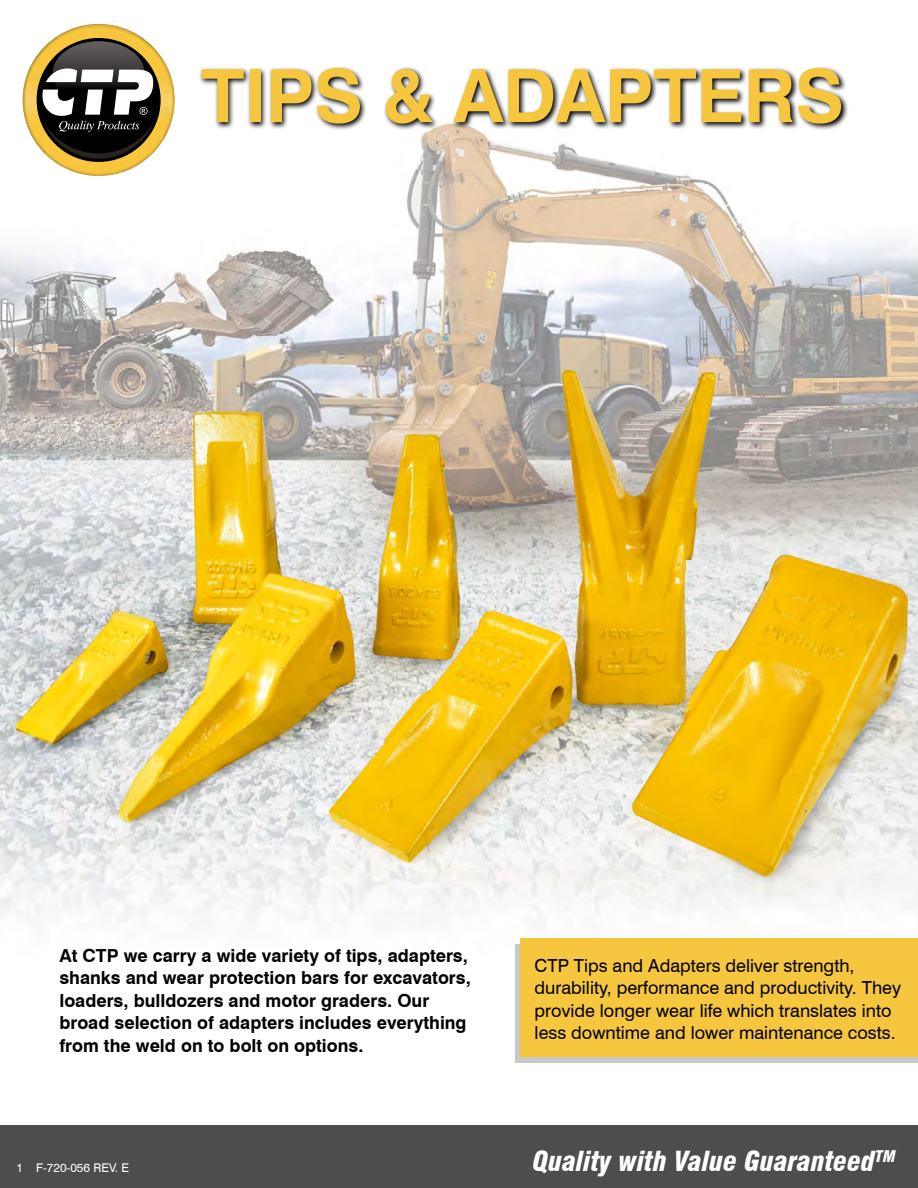
<style>
.page{position:relative;width:918px;height:1188px;background:#fff}
.page>*{position:absolute;margin:0;border:0;box-sizing:border-box;transform-origin:0 0}
.t1{font:700 73.5px "Swiss 721 BT";letter-spacing:-.01em;color:#f5c63e}
.t2{font:italic 900 condensed 27px "Swiss 721 BT";color:#fff}
.t3{font:700 18px/22.5px "Swiss 721 BT";color:#000}
.t4{font:18px/22.5px "Swiss 721 BT";color:#000}
.t5{font:12px "Swiss 721 BT";color:#fff}
</style>
<div class="page">
<img style="left:0;top:94px;width:918px;height:850px">
<div style="left:0;top:1125px;width:918px;height:63px;background:#4d4d4f"></div>
<img style="left:77px;top:24px;width:43px;height:3px">
<img style="left:23px;top:81px;width:2px;height:60px">
<img style="left:172px;top:80px;width:3px;height:60px">
<img style="left:69px;top:173px;width:59px;height:3px">
<img style="left:25px;top:27px;width:147px;height:146px">
<svg style="left:28px;top:35px;width:141px;height:135px"></svg>
<div style="left:515px;top:944px;width:403px;height:119px;background:#c7c8ca"></div>
<div style="left:521px;top:939px;width:397px;height:118px;background:#f5c63e"></div>
<svg style="left:199px;top:67px;width:650px;height:64px"></svg>
<h1 class="t1" style="left:201px;top:51px;width:645px">Tips &amp; Adapters</h1>
<p class="t3" style="left:59px;top:944px;width:413px">At CTP we carry a wide variety of tips, adapters, shanks and wear protection bars for excavators, loaders, bulldozers and motor graders. Our broad selection of adapters includes everything from the weld on to bolt on options.</p>
<p class="t5" style="left:17px;top:1161px;width:114px">1 F-720-056 REV. E</p>
<p class="t4" style="left:535px;top:954px;width:368px">CTP Tips and Adapters deliver strength, durability, performance and productivity. They provide longer wear life which translates into less downtime and lower maintenance costs.</p>
<h2 class="t2" style="left:533px;top:1145px;width:364px">Quality with Value Guaranteed<sup>TM</sup></h2>
</div>
